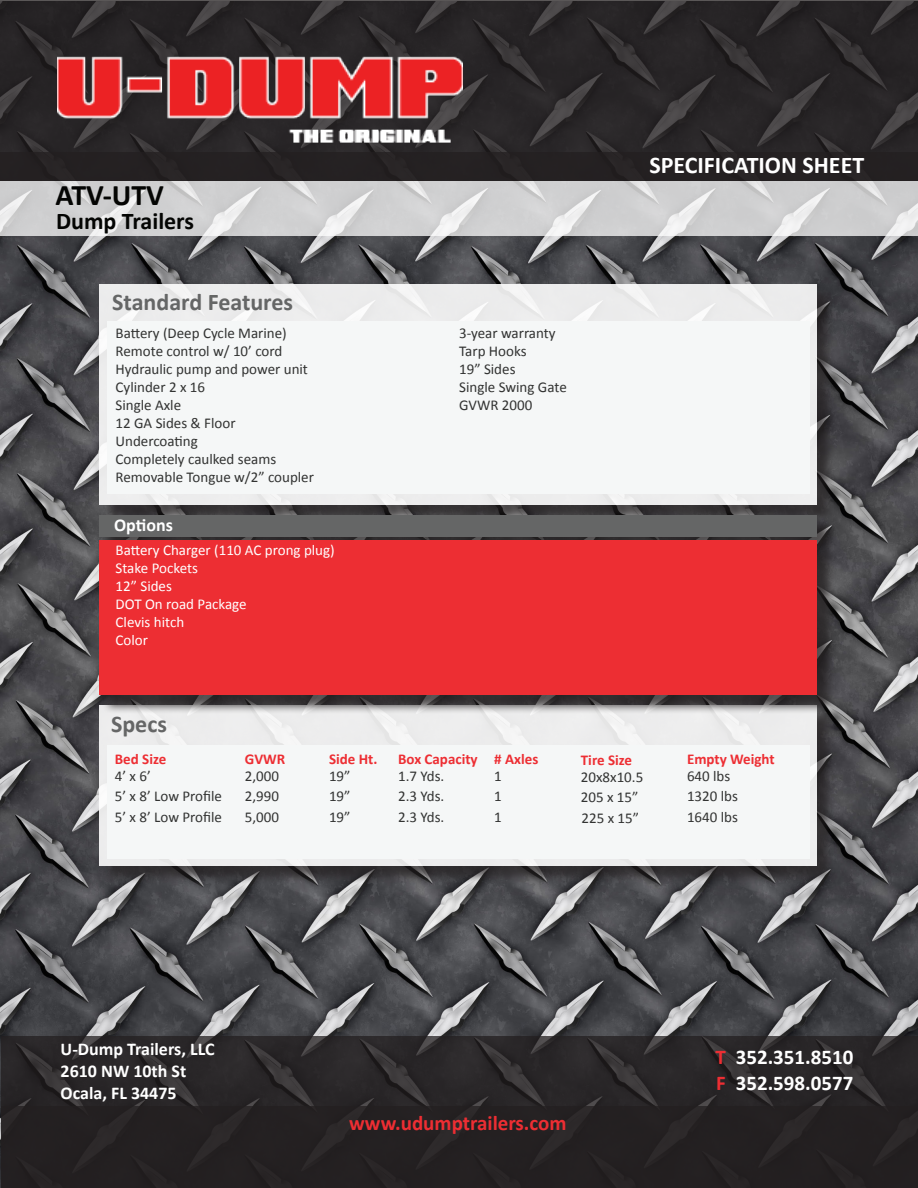
<style>
.page{position:relative;width:918px;height:1188px;background:#fff}
.page>*{position:absolute;margin:0;border:0;box-sizing:border-box;transform-origin:0 0}
.t1{font:700 30px "Calibri";color:#040503}
.t2{font:700 24px "Calibri";color:#656666}
.t3{font:700 24px "Calibri";color:#fff}
.t4{font:700 24px "Calibri";color:#040503}
.t5{font:700 21px "Calibri";color:#fff}
.t6{font:700 21px "Calibri";color:#ed2e33}
.t7{font:700 18px "Calibri";color:#fff}
.t8{font:15px/18px "Calibri";color:#323332}
.t9{font:15px "Calibri";color:#fff}
.t10{font:700 15px "Calibri";color:#ed2e33}
</style>
<div class="page">
<img style="left:0;top:235px;width:918px;height:953px">
<svg style="left:0;top:0;width:918px;height:153px;background:#2a2829"></svg>
<img style="left:58px;top:55px;width:405px;height:90px">
<svg style="left:0;top:181px;width:918px;height:54px;background:#d2d3d4"></svg>
<div style="left:0;top:153px;width:918px;height:28px;background:#231f20"></div>
<svg style="left:1px;top:1037px;width:917px;height:70px;background:#2b2829"></svg>
<div style="left:1px;top:1107px;width:917px;height:81px;background:#231f20"></div>
<div style="left:102px;top:287px;width:734px;height:237px;background:#231f20;opacity:.75"></div>
<div style="left:100px;top:284px;width:717px;height:221px;background:#ececec"></div>
<div style="left:107px;top:321px;width:702px;height:173px;background:#f5f7f7"></div>
<div style="left:102px;top:708px;width:734px;height:177px;background:#231f20;opacity:.75"></div>
<div style="left:100px;top:706px;width:717px;height:160px;background:#ededed"></div>
<div style="left:102px;top:517px;width:733px;height:38px;background:#231f20;opacity:.75"></div>
<div style="left:100px;top:515px;width:717px;height:21px;background:#656666"></div>
<div style="left:102px;top:543px;width:733px;height:171px;background:#231f20;opacity:.75"></div>
<div style="left:100px;top:540px;width:717px;height:155px;background:#ed2e33"></div>
<div style="left:107px;top:745px;width:702px;height:113px;background:#f5f7f7"></div>
<p class="t1" style="left:56px;top:174px;width:110px">ATV-UTV</p>
<p class="t4" style="left:56px;top:204px;width:140px">Dump Trailers</p>
<p class="t2" style="left:112px;top:285px;width:182px">Standard Features</p>
<p class="t8" style="left:116px;top:324px;width:173px">Battery (Deep Cycle Marine)</p>
<p class="t8" style="left:116px;top:342px;width:168px">Remote control w/ 10’ cord</p>
<p class="t8" style="left:116px;top:360px;width:194px">Hydraulic pump and power unit</p>
<p class="t8" style="left:116px;top:378px;width:91px">Cylinder 2 x 16</p>
<p class="t8" style="left:116px;top:396px;width:67px">Single Axle</p>
<p class="t8" style="left:116px;top:414px;width:122px">12 GA Sides &amp; Floor</p>
<p class="t8" style="left:116px;top:432px;width:84px">Undercoating</p>
<p class="t8" style="left:116px;top:450px;width:200px">Completely caulked seams<br>Removable Tongue w/2” coupler</p>
<p class="t7" style="left:114px;top:512px;width:60px">Options</p>
<p class="t9" style="left:116px;top:539px;width:221px">Battery Charger (110 AC prong plug)</p>
<p class="t9" style="left:116px;top:557px;width:84px">Stake Pockets</p>
<p class="t9" style="left:116px;top:575px;width:58px">12” Sides</p>
<p class="t9" style="left:116px;top:593px;width:133px">DOT On road Package</p>
<p class="t9" style="left:116px;top:611px;width:70px">Clevis hitch</p>
<p class="t9" style="left:116px;top:629px;width:34px">Color</p>
<p class="t2" style="left:111px;top:707px;width:57px">Specs</p>
<p class="t8" style="left:459px;top:324px;width:98px">3-year warranty</p>
<p class="t8" style="left:459px;top:342px;width:69px">Tarp Hooks</p>
<p class="t8" style="left:459px;top:360px;width:58px">19” Sides</p>
<p class="t8" style="left:459px;top:378px;width:109px">Single Swing Gate</p>
<p class="t8" style="left:459px;top:396px;width:75px">GVWR 2000</p>
<p class="t3" style="left:649px;top:148px;width:216px">SPECIFICATION SHEET</p>
<p class="t10" style="left:115px;top:748px;width:53px">Bed Size</p>
<p class="t10" style="left:245px;top:748px;width:42px">GVWR</p>
<p class="t10" style="left:329px;top:748px;width:50px">Side Ht.</p>
<p class="t10" style="left:398px;top:748px;width:81px">Box Capacity</p>
<p class="t10" style="left:494px;top:748px;width:46px"># Axles</p>
<p class="t10" style="left:687px;top:748px;width:89px">Empty Weight</p>
<p class="t8" style="left:115px;top:767px;width:37px">4’ x 6’</p>
<p class="t8" style="left:245px;top:767px;width:36px">2,000</p>
<p class="t8" style="left:329px;top:767px;width:23px">19”</p>
<p class="t8" style="left:398px;top:767px;width:48px">1.7 Yds.</p>
<p class="t8" style="left:494px;top:767px;width:9px">1</p>
<p class="t8" style="left:687px;top:767px;width:45px">640 lbs</p>
<p class="t8" style="left:115px;top:787px;width:109px">5’ x 8’ Low Profile</p>
<p class="t8" style="left:245px;top:787px;width:36px">2,990</p>
<p class="t8" style="left:329px;top:787px;width:23px">19”</p>
<p class="t8" style="left:398px;top:787px;width:48px">2.3 Yds.</p>
<p class="t8" style="left:494px;top:787px;width:9px">1</p>
<p class="t8" style="left:687px;top:787px;width:52px">1320 lbs</p>
<p class="t8" style="left:115px;top:808px;width:109px">5’ x 8’ Low Profile</p>
<p class="t8" style="left:245px;top:808px;width:36px">5,000</p>
<p class="t8" style="left:329px;top:808px;width:23px">19”</p>
<p class="t8" style="left:398px;top:808px;width:48px">2.3 Yds.</p>
<p class="t8" style="left:494px;top:808px;width:9px">1</p>
<p class="t8" style="left:687px;top:808px;width:52px">1640 lbs</p>
<p class="t10" style="left:581px;top:749px;width:53px">Tire Size</p>
<p class="t8" style="left:581px;top:767px;width:64px">20x8x10.5</p>
<p class="t8" style="left:581px;top:787px;width:59px">205 x 15”</p>
<p class="t8" style="left:582px;top:809px;width:59px">225 x 15”</p>
<p class="t7" style="left:61px;top:1037px;width:156px">U-Dump Trailers, LLC</p>
<p class="t7" style="left:61px;top:1058px;width:127px">2610 NW 10th St</p>
<p class="t7" style="left:61px;top:1080px;width:118px">Ocala, FL 34475</p>
<p class="t6" style="left:349px;top:1108px;width:219px">www.udumptrailers.com</p>
<p class="t6" style="left:715px;top:1042px;width:12px">T</p>
<p class="t6" style="left:716px;top:1068px;width:11px">F</p>
<p class="t5" style="left:736px;top:1042px;width:119px">352.351.8510</p>
<p class="t5" style="left:736px;top:1068px;width:119px">352.598.0577</p>
</div>
